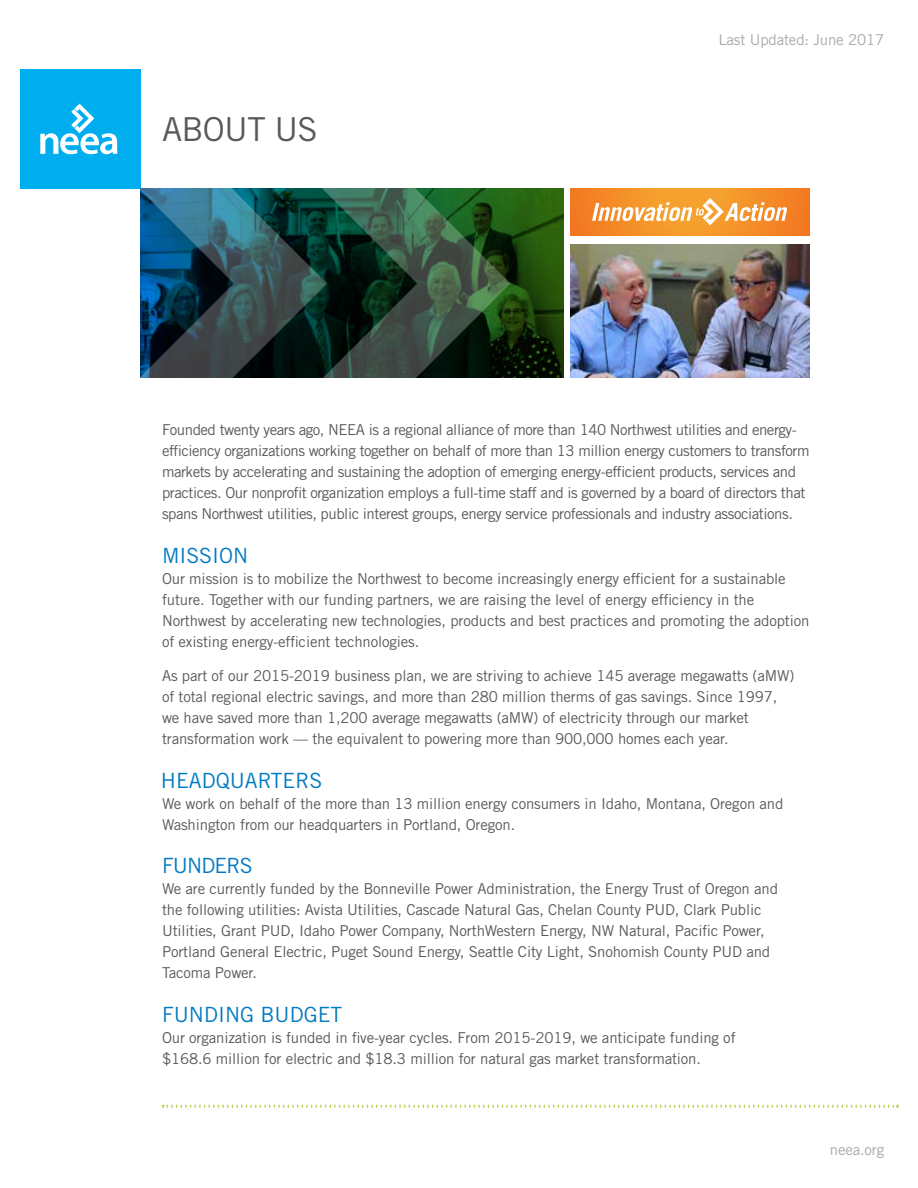
<style>
.page{position:relative;width:918px;height:1188px;background:#fff}
.page>*{position:absolute;margin:0;border:0;box-sizing:border-box;transform-origin:0 0}
.t1{font:33px "Trade Gothic LT Std";letter-spacing:-.02em;color:#58595b}
.t2{font:21px "Trade Gothic LT Std";color:#007ac2}
.t3{font:21px "Trade Gothic LT Std";letter-spacing:-.04em;color:#007ac2}
.t4{font:15px/21px "Trade Gothic LT Std";letter-spacing:-.01em;color:#58595b}
.t5{font:15px/21px "Trade Gothic LT Std";letter-spacing:-.03em;color:#58595b}
.t6{font:15px "Trade Gothic LT Std";letter-spacing:-.01em;color:#a7a9ac}
</style>
<div class="page">
<div style="left:20px;top:70px;width:120px;height:119px;background:#00aeef"></div>
<svg style="left:40px;top:104px;width:77px;height:50px"></svg>
<img style="left:571px;top:244px;width:239px;height:134px">
<svg style="left:571px;top:189px;width:239px;height:47px;background:#f48a27"></svg>
<img style="left:510px;top:189px;width:53px;height:189px">
<svg style="left:327px;top:189px;width:183px;height:189px;background:#274530"></svg>
<svg style="left:140px;top:189px;width:187px;height:189px;background:#1f4753"></svg>
<svg style="left:592px;top:198px;width:195px;height:27px"></svg>
<svg style="left:163px;top:1105px;width:735px;height:3px"></svg>
<h1 class="t1" style="left:162px;top:110px;width:157px">ABOUT US</h1>
<p class="t6" style="left:718px;top:30px;width:167px">Last Updated: June 2017</p>
<p class="t5" style="left:162px;top:419px;width:649px">Founded twenty years ago, NEEA is a regional alliance of more than 140 Northwest utilities and energy&shy;efficiency organizations working together on behalf of more than 13 million energy customers to transform markets by accelerating and sustaining the adoption of emerging energy-efficient products, services and practices. Our nonprofit organization employs a full-time staff and is governed by a board of directors that spans Northwest utilities, public interest groups, energy service professionals and industry associations.</p>
<h2 class="t2" style="left:162px;top:543px;width:88px">MISSION</h2>
<p class="t4" style="left:162px;top:568px;width:649px">Our mission is to mobilize the Northwest to become increasingly energy efficient for a sustainable future. Together with our funding partners, we are raising the level of energy efficiency in the Northwest by accelerating new technologies, products and best practices and promoting the adoption of existing energy-efficient technologies.</p>
<p class="t4" style="left:162px;top:665px;width:634px">As part of our 2015-2019 business plan, we are striving to achieve 145 average megawatts (aMW) of total regional electric savings, and more than 280 million therms of gas savings. Since 1997, we have saved more than 1,200 average megawatts (aMW) of electricity through our market transformation work — the equivalent to powering more than 900,000 homes each year.</p>
<h2 class="t2" style="left:161px;top:768px;width:163px">HEADQUARTERS</h2>
<p class="t4" style="left:162px;top:793px;width:623px">We work on behalf of the more than 13 million energy consumers in Idaho, Montana, Oregon and<br>Washington from our headquarters in Portland, Oregon.</p>
<h2 class="t3" style="left:162px;top:853px;width:92px">FUNDERS</h2>
<p class="t4" style="left:162px;top:878px;width:618px">We are currently funded by the Bonneville Power Administration, the Energy Trust of Oregon and the following utilities: Avista Utilities, Cascade Natural Gas, Chelan County PUD, Clark Public Utilities, Grant PUD, Idaho Power Company, NorthWestern Energy, NW Natural, Pacific Power, Portland General Electric, Puget Sound Energy, Seattle City Light, Snohomish County PUD and Tacoma Power.</p>
<h2 class="t2" style="left:162px;top:1002px;width:182px">FUNDING BUDGET</h2>
<p class="t4" style="left:162px;top:1027px;width:575px">Our organization is funded in five-year cycles. From 2015-2019, we anticipate funding of $168.6 million for electric and $18.3 million for natural gas market transformation.</p>
<p class="t6" style="left:830px;top:1141px;width:56px">neea.org</p>
</div>
